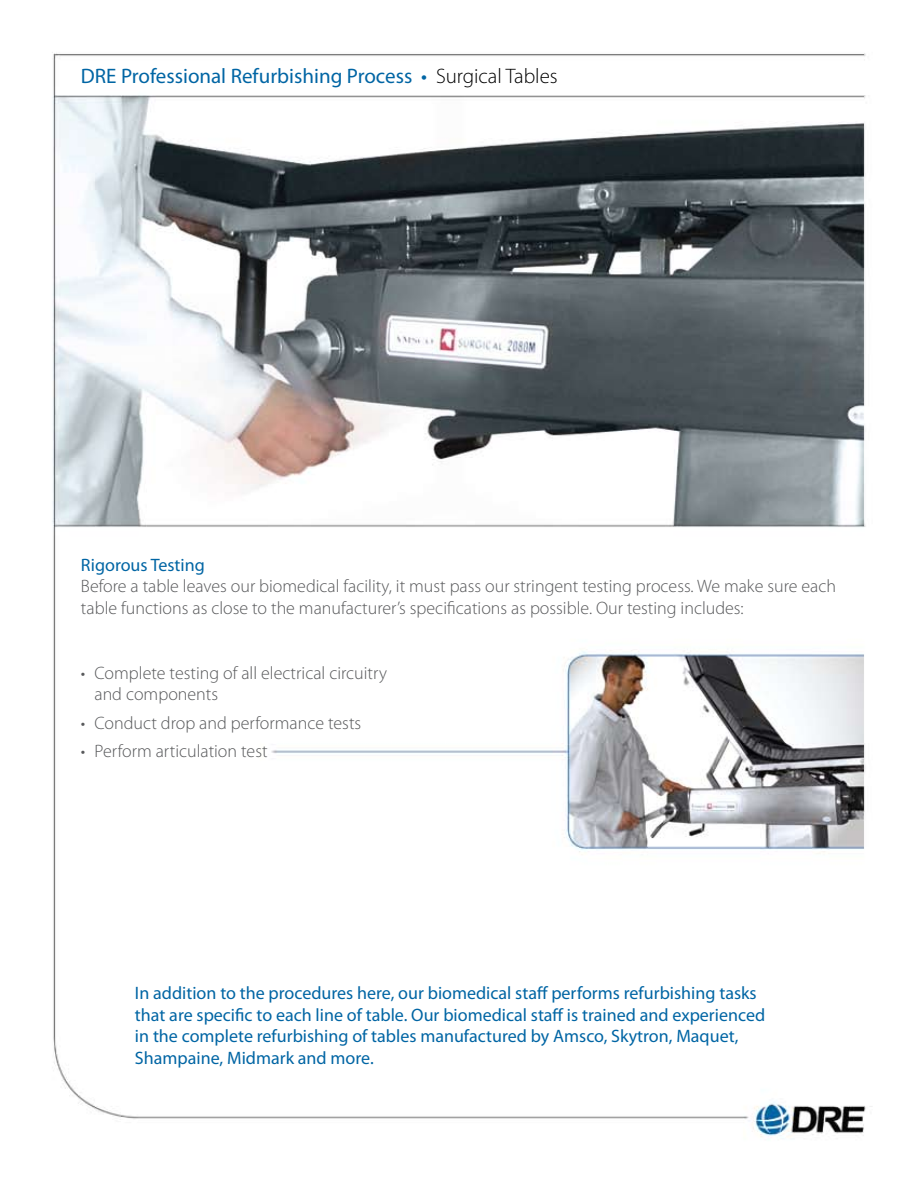
<style>
.page{position:relative;width:918px;height:1188px;background:#fff}
.page>*{position:absolute;margin:0;border:0;box-sizing:border-box;transform-origin:0 0}
.t1{font:21px "Myriad Pro";color:#0065a4}
.t2{font:300 18px/21.6px "Myriad Pro";color:#58595b}
.t3{font:18px/21.6px "Myriad Pro";color:#0065a4}
.s1{font-weight:300;color:#000}
</style>
<div class="page">
<img style="left:52px;top:52px;width:820px;height:1087px">
<p class="t1" style="left:81px;top:64px;width:478px">DRE Professional Refurbishing Process • <span class="s1">Surgical Tables</span></p>
<p class="t3" style="left:81px;top:554px;width:125px">Rigorous Testing</p>
<p class="t2" style="left:81px;top:576px;width:757px">Before a table leaves our biomedical facility, it must pass our stringent testing process. We make sure each table functions as close to the manufacturer’s specifications as possible. Our testing includes:</p>
<p class="t2" style="left:94px;top:662px;width:294px;text-indent:-14px">• Complete testing of all electrical circuitry and components</p>
<p class="t2" style="left:81px;top:712px;width:282px">• Conduct drop and performance tests</p>
<p class="t2" style="left:81px;top:741px;width:188px">• Perform articulation test</p>
<p class="t3" style="left:135px;top:983px;width:632px">In addition to the procedures here, our biomedical staff performs refurbishing tasks that are specific to each line of table. Our biomedical staff is trained and experienced in the complete refurbishing of tables manufactured by Amsco, Skytron, Maquet, Shampaine, Midmark and more.</p>
</div>
